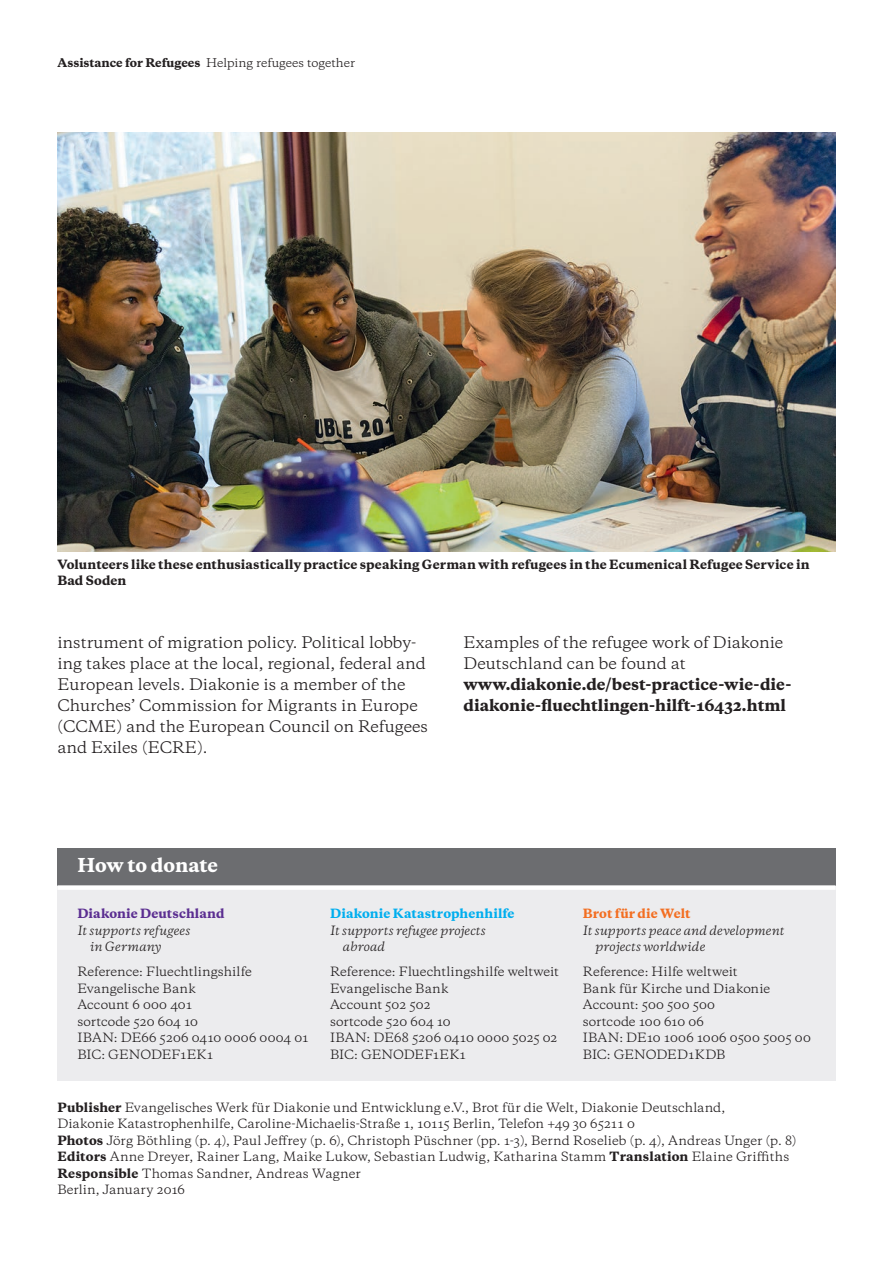
<style>
.page{position:relative;width:893px;height:1263px;background:#fff}
.page>*{position:absolute;margin:0;border:0;box-sizing:border-box;transform-origin:0 0}
.t1{font:800 18px "Galaxie Copernicus";letter-spacing:-.005em;color:#fff}
.t2{font:15px/21px "Galaxie Copernicus";color:#231f20}
.t3{font:800 15px/21px "Galaxie Copernicus";color:#231f20}
.t4{font:12px/16.5px "Galaxie Copernicus";letter-spacing:.005em;color:#231f20}
.t5{font:800 12px/16.5px "Galaxie Copernicus";letter-spacing:.015em;color:#231f20}
.t6{font:italic 12px/16.5px "Galaxie Copernicus";letter-spacing:.015em;color:#231f20}
.t7{font:800 12px "Galaxie Copernicus";letter-spacing:.01em;color:#00aeef}
.t8{font:800 12px "Galaxie Copernicus";letter-spacing:.01em;color:#5b2e91}
.t9{font:800 12px "Galaxie Copernicus";letter-spacing:.005em;color:#f36e21}
.t10{font:11.25px "Galaxie Copernicus";color:#231f20}
.s1{font-weight:800}
</style>
<div class="page">
<div style="left:57px;top:848px;width:779px;height:233px;background:#ececee"></div>
<div style="left:57px;top:848px;width:779px;height:37px;background:#6c6d70"></div>
<div style="left:57px;top:885px;width:779px;height:5px;background:#fff"></div>
<img style="left:57px;top:132px;width:779px;height:420px">
<p class="t10" style="left:57px;top:55px;width:299px"><span class="s1">Assistance for Refugees</span> Helping refugees together</p>
<p class="t5" style="left:57px;top:556px;width:754px">Volunteers like these enthusiastically practice speaking German with refugees in the Ecumenical Refugee Service in<br>Bad Soden</p>
<p class="t2" style="left:57px;top:632px;width:372px">instrument of migration policy. Political lobby&shy;ing takes place at the local, regional, federal and European levels. Diakonie is a member of the Churches’ Commission for Migrants in Europe (CCME) and the European Council on Refugees and Exiles (ECRE).</p>
<p class="t2" style="left:463px;top:632px;width:321px">Examples of the refugee work of Diakonie<br>Deutschland can be found at</p>
<p class="t3" style="left:463px;top:674px;width:329px">www.diakonie.de/best-practice-wie-die&shy;diakonie-fluechtlingen-hilft-16432.html</p>
<h1 class="t1" style="left:77px;top:853px;width:142px">How to donate</h1>
<p class="t8" style="left:77px;top:905px;width:149px">Diakonie Deutschland</p>
<p class="t6" style="left:90px;top:922px;width:102px;text-indent:-13px">It supports refugees in Germany</p>
<p class="t4" style="left:77px;top:963px;width:233px">Reference: Fluechtlingshilfe<br>Evangelische Bank<br>Account 6 000 401<br>sortcode 520 604 10<br>IBAN: DE66 5206 0410 0006 0004 01<br>BIC: GENODEF1EK1</p>
<p class="t7" style="left:330px;top:905px;width:186px">Diakonie Katastrophenhilfe</p>
<p class="t6" style="left:343px;top:922px;width:144px;text-indent:-13px">It supports refugee projects abroad</p>
<p class="t4" style="left:330px;top:963px;width:230px">Reference: Fluechtlingshilfe weltweit<br>Evangelische Bank<br>Account 502 502<br>sortcode 520 604 10<br>IBAN: DE68 5206 0410 0000 5025 02<br>BIC: GENODEF1EK1</p>
<p class="t9" style="left:583px;top:905px;width:109px">Brot für die Welt</p>
<p class="t6" style="left:596px;top:922px;width:191px;text-indent:-13px">It supports peace and development projects worldwide</p>
<p class="t4" style="left:583px;top:963px;width:229px">Reference: Hilfe weltweit<br>Bank für Kirche und Diakonie<br>Account: 500 500 500<br>sortcode 100 610 06<br>IBAN: DE10 1006 1006 0500 5005 00<br>BIC: GENODED1KDB</p>
<p class="t4" style="left:57px;top:1099px;width:740px"><span class="s1">Publisher</span> Evangelisches Werk für Diakonie und Entwicklung e.V., Brot für die Welt, Diakonie Deutschland,<br>Diakonie Katastrophenhilfe, Caroline-Michaelis-Straße 1, 10115 Berlin, Telefon +49 30 65211 0<br><span class="s1">Photos</span> Jörg Böthling (p. 4), Paul Jeffrey (p. 6), Christoph Püschner (pp. 1-3), Bernd Roselieb (p. 4), Andreas Unger (p. 8)<br><span class="s1">Editors</span> Anne Dreyer, Rainer Lang, Maike Lukow, Sebastian Ludwig, Katharina Stamm <span class="s1">Translation</span> Elaine Griffiths <span class="s1">Responsible</span> Thomas Sandner, Andreas Wagner<br>Berlin, January 2016</p>
</div>
